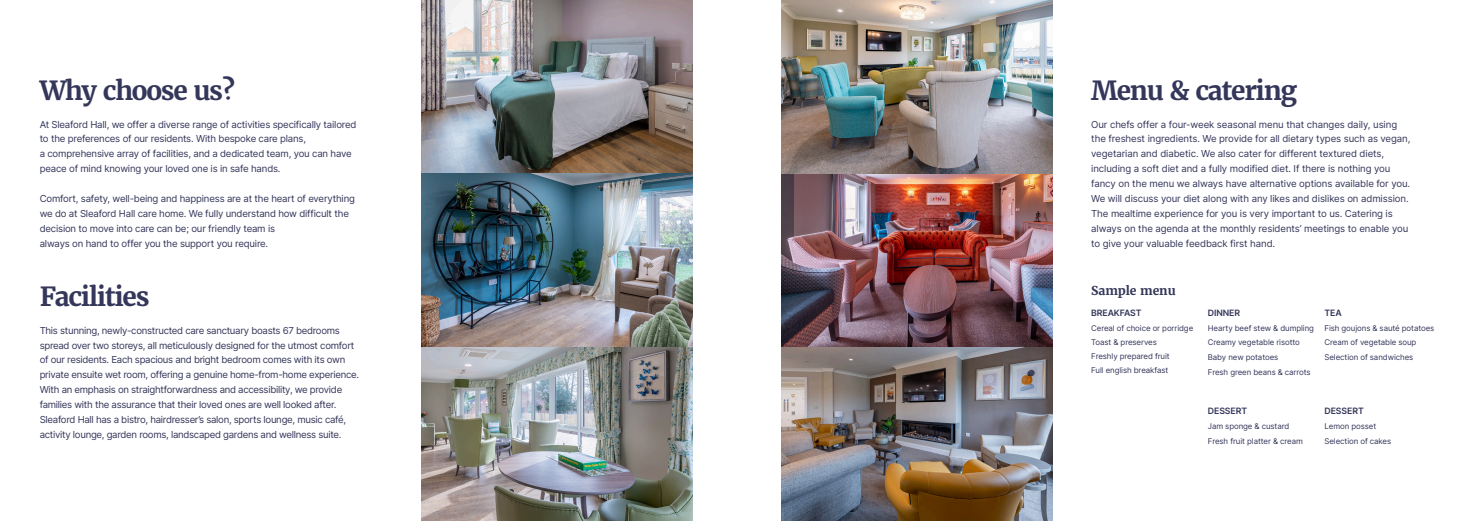
<style>
.page{position:relative;width:1474px;height:521px;background:#fff}
.page>*{position:absolute;margin:0;border:0;box-sizing:border-box;transform-origin:0 0}
.t1{font:700 26.25px "Merriweather";letter-spacing:-.05em;color:#34365a}
.t2{font:700 12.25px "Merriweather";letter-spacing:-.01em;color:#35375a}
.t3{font:9.62px/14.9px "Inter";letter-spacing:-.02em;color:#34365a}
.t4{font:600 8.75px "Inter";letter-spacing:-.01em;color:#34365a}
.t5{font:7.88px/14.9px "Inter";letter-spacing:-.01em;color:#34365a}
</style>
<div class="page">
<img style="left:421px;top:0;width:271px;height:521px">
<img style="left:781px;top:0;width:271px;height:521px">
<p class="t1" style="left:40px;top:74px;width:197px">Why choose us?</p>
<p class="t3" style="left:40px;top:116px;width:318px">At Sleaford Hall, we offer a diverse range of activities specifically tailored to the preferences of our residents. With bespoke care plans,<br>a comprehensive array of facilities, and a dedicated team, you can have peace of mind knowing your loved one is in safe hands.</p>
<p class="t3" style="left:40px;top:191px;width:317px">Comfort, safety, well-being and happiness are at the heart of everything we do at Sleaford Hall care home. We fully understand how difficult the decision to move into care can be; our friendly team is<br>always on hand to offer you the support you require.</p>
<p class="t1" style="left:40px;top:280px;width:111px">Facilities</p>
<p class="t3" style="left:40px;top:322px;width:321px">This stunning, newly-constructed care sanctuary boasts 67 bedrooms spread over two storeys, all meticulously designed for the utmost comfort of our residents. Each spacious and bright bedroom comes with its own private ensuite wet room, offering a genuine home-from-home experience.<br>With an emphasis on straightforwardness and accessibility, we provide families with the assurance that their loved ones are well looked after.<br>Sleaford Hall has a bistro, hairdresser’s salon, sports lounge, music café, activity lounge, garden rooms, landscaped gardens and wellness suite.</p>
<p class="t1" style="left:1091px;top:74px;width:207px">Menu &amp; catering</p>
<p class="t3" style="left:1091px;top:116px;width:321px">Our chefs offer a four-week seasonal menu that changes daily, using the freshest ingredients. We provide for all dietary types such as vegan, vegetarian and diabetic. We also cater for different textured diets, including a soft diet and a fully modified diet. If there is nothing you fancy on the menu we always have alternative options available for you.<br>We will discuss your diet along with any likes and dislikes on admission.<br>The mealtime experience for you is very important to us. Catering is always on the agenda at the monthly residents’ meetings to enable you to give your valuable feedback first hand.</p>
<p class="t2" style="left:1091px;top:282px;width:86px">Sample menu</p>
<p class="t4" style="left:1091px;top:306px;width:52px">BREAKFAST</p>
<p class="t5" style="left:1091px;top:320px;width:103px;line-height:14px">Cereal of choice or porridge<br>Toast &amp; preserves<br>Freshly prepared fruit<br>Full english breakfast</p>
<p class="t4" style="left:1207px;top:306px;width:34px">DINNER</p>
<p class="t5" style="left:1207px;top:320px;width:108px">Hearty beef stew &amp; dumpling<br>Creamy vegetable risotto<br>Baby new potatoes<br>Fresh green beans &amp; carrots</p>
<p class="t4" style="left:1324px;top:306px;width:19px">TEA</p>
<p class="t5" style="left:1324px;top:320px;width:111px">Fish goujons &amp; sauté potatoes<br>Cream of vegetable soup<br>Selection of sandwiches</p>
<p class="t4" style="left:1207px;top:404px;width:41px">DESSERT</p>
<p class="t5" style="left:1207px;top:418px;width:97px">Jam sponge &amp; custard<br>Fresh fruit platter &amp; cream</p>
<p class="t4" style="left:1324px;top:404px;width:41px">DESSERT</p>
<p class="t5" style="left:1324px;top:418px;width:68px">Lemon posset<br>Selection of cakes</p>
</div>
